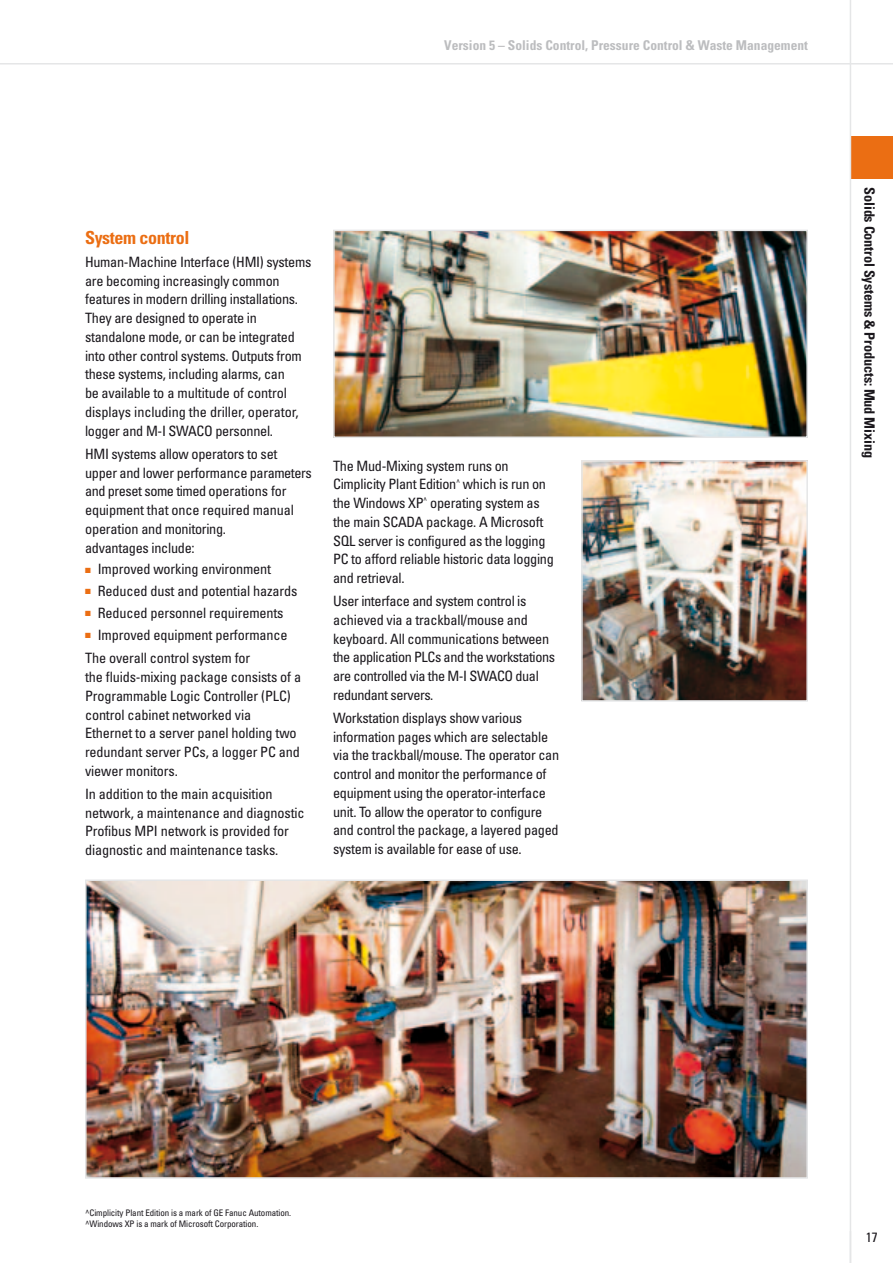
<style>
.page{position:relative;width:893px;height:1263px;background:#fff}
.page>*{position:absolute;margin:0;border:0;box-sizing:border-box;transform-origin:0 0}
.t1{font:700 condensed 18px "Univers";letter-spacing:-.02em;color:#eb6e13}
.t2{font:condensed 14.25px/18.8px "Univers";letter-spacing:-.02em;color:#1a171c}
.t3{font:700 condensed 14.25px "Univers";letter-spacing:-.01em;color:#1a171c}
.t4{font:700 condensed 13.5px "Univers";color:#bcbdbf}
.t5{font:condensed 13.5px "Univers";color:#1a171c}
.t6{font:condensed 9px/10.5px "Univers";letter-spacing:-.01em;color:#1a171c}
.s1{color:#eb6e13}
</style>
<div class="page">
<div style="left:850px;top:136px;width:43px;height:43px;background:#eb6e13"></div>
<img style="left:336px;top:233px;width:469px;height:202px">
<div style="left:333px;top:230px;width:475px;height:208px;border:2px solid #e5e6e7"></div>
<img style="left:88px;top:882px;width:717px;height:294px">
<div style="left:85px;top:879px;width:723px;height:300px;border:2px solid #e5e6e7"></div>
<img style="left:584px;top:463px;width:221px;height:236px">
<div style="left:581px;top:460px;width:227px;height:242px;border:2px solid #e5e6e7"></div>
<hr style="left:0;top:63px;width:893px;height:2px;background:#e5e6e7">
<hr style="left:850px;top:0;width:1px;height:1263px;background:#e5e6e7">
<p class="t4" style="left:444px;top:37px;width:365px">Version 5 – Solids Control, Pressure Control &amp; Waste Management</p>
<p class="t1" style="left:85px;top:226px;width:106px">System control</p>
<p class="t2" style="left:85px;top:252px;width:228px">Human-Machine Interface (HMI) systems are becoming increasingly common features in modern drilling installations.<br>They are designed to operate in standalone mode, or can be integrated into other control systems. Outputs from these systems, including alarms, can<br>be available to a multitude of control displays including the driller, operator, logger and M‑I SWACO personnel.</p>
<p class="t2" style="left:85px;top:444px;width:228px">HMI systems allow operators to set upper and lower performance parameters and preset some timed operations for equipment that once required manual operation and monitoring.<br>advantages include:</p>
<p class="t2" style="left:85px;top:560px;width:188px"><span class="s1">■</span> Improved working environment</p>
<p class="t2" style="left:85px;top:582px;width:214px"><span class="s1">■</span> Reduced dust and potential hazards</p>
<p class="t2" style="left:85px;top:604px;width:200px"><span class="s1">■</span> Reduced personnel requirements</p>
<p class="t2" style="left:85px;top:623px;width:204px;line-height:23px"><span class="s1">■</span> Improved equipment performance<br>The overall control system for</p>
<p class="t2" style="left:85px;top:667px;width:218px">the fluids-mixing package consists of a Programmable Logic Controller (PLC) control cabinet networked via Ethernet to a server panel holding two redundant server PCs, a logger PC and viewer monitors.</p>
<p class="t2" style="left:85px;top:784px;width:221px">In addition to the main acquisition network, a maintenance and diagnostic Profibus MPI network is provided for diagnostic and maintenance tasks.</p>
<p class="t2" style="left:333px;top:456px;width:222px">The Mud-Mixing system runs on Cimplicity Plant Edition<sup>^</sup> which is run on the Windows XP<sup>^</sup> operating system as the main SCADA package. A Microsoft SQL server is configured as the logging PC to afford reliable historic data logging and retrieval.</p>
<p class="t2" style="left:333px;top:591px;width:223px">User interface and system control is achieved via a trackball/mouse and keyboard. All communications between the application PLCs and the workstations are controlled via the M‑I SWACO dual redundant servers.</p>
<p class="t2" style="left:333px;top:708px;width:228px">Workstation displays show various information pages which are selectable via the trackball/mouse. The operator can control and monitor the performance of equipment using the operator-interface unit. To allow the operator to configure and control the package, a layered paged system is available for ease of use.</p>
<p class="t3" style="left:878px;top:187px;width:272px;rotate:90deg">Solids Control Systems &amp; Products: Mud Mixing</p>
<p class="t6" style="left:85px;top:1207px;width:208px">^Cimplicity Plant Edition is a mark of GE Fanuc Automation. ^Windows XP is a mark of Microsoft Corporation.</p>
<p class="t5" style="left:866px;top:1228px;width:13px">17</p>
</div>
